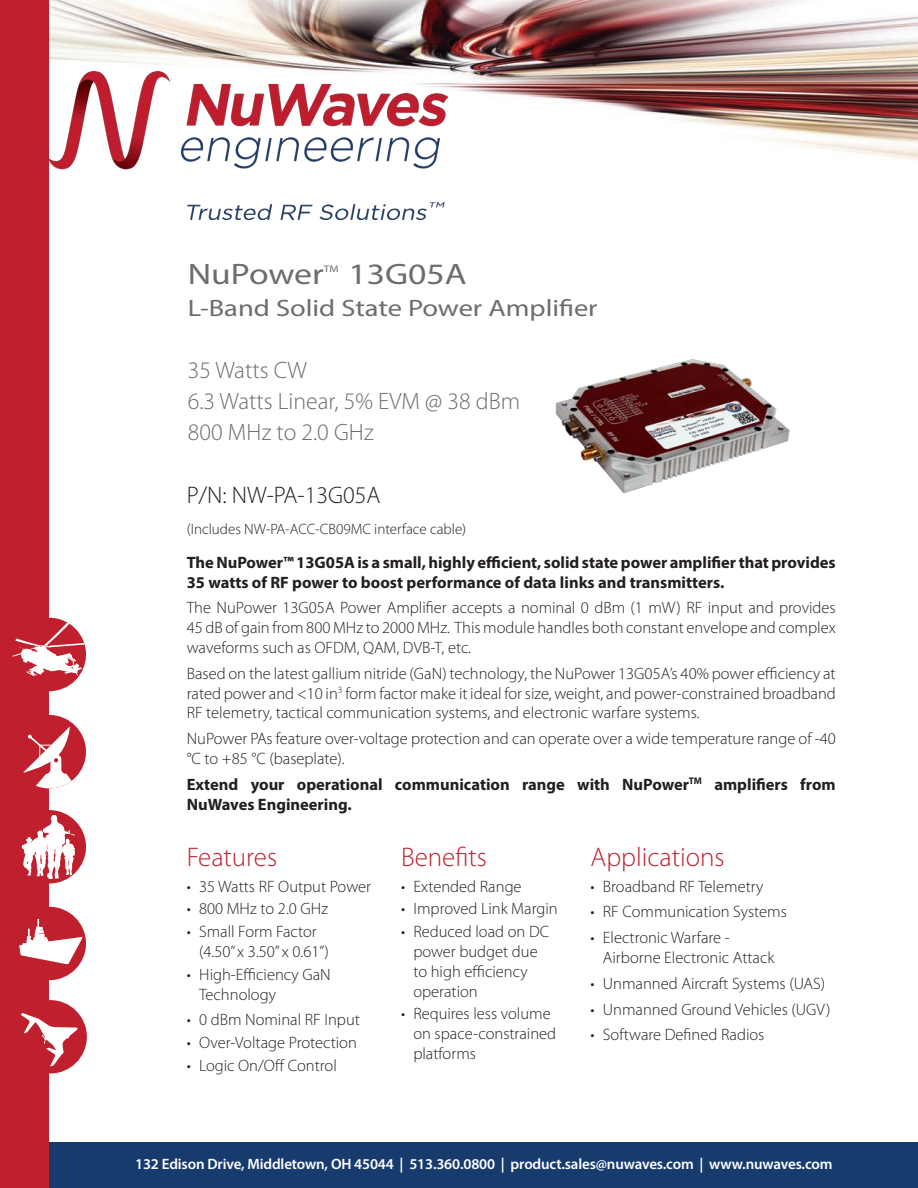
<style>
.page{position:relative;width:918px;height:1188px;background:#fff}
.page>*{position:absolute;margin:0;border:0;box-sizing:border-box;transform-origin:0 0}
.product_name{font:29.7px "Myriad Pro";color:#6c6d70;scale:1.2 1}
.sub_heads{font:300 27px "Myriad Pro";color:#c0202e}
.P_N_number{font:300 24px "Myriad Pro";color:#231f20}
.product_name-2{font:300 23.7px/31.2px "Myriad Pro";color:#6c6d70}
.product_name-3{font:23.7px "Myriad Pro";color:#6c6d70;scale:1.2 1}
.body_copy{font:300 16.5px/19.8px "Myriad Pro";color:#231f20}
.body_heads{font:700 16.5px/19.8px "Myriad Pro";color:#231f20}
.body_copy-2{font:700 16.5px/19.8px "Myriad Pro";color:#231f20}
.t1{font:600 15px "Myriad Pro";letter-spacing:-.01em;color:#fff}
.P_N_number-2{font:300 15px "Myriad Pro";color:#231f20}
.product_name-4{font:9.45px "Myriad Pro";color:#6c6d70;scale:1.2 1}
</style>
<div class="page">
<img style="left:49px;top:0;width:869px;height:160px">
<div style="left:37px;top:1143px;width:881px;height:45px;background:#183b6e"></div>
<div style="left:0;top:0;width:49px;height:1188px;background:#c0202e"></div>
<div style="left:13px;top:618px;width:73px;height:73px;background:#c0202e;border-radius:50%"></div>
<svg style="left:13px;top:621px;width:73px;height:55px"></svg>
<div style="left:13px;top:715px;width:73px;height:73px;background:#c0202e;border-radius:50%"></div>
<svg style="left:23px;top:726px;width:50px;height:62px"></svg>
<div style="left:13px;top:810px;width:73px;height:74px;background:#c0202e;border-radius:50%"></div>
<svg style="left:22px;top:815px;width:53px;height:64px"></svg>
<div style="left:13px;top:907px;width:73px;height:73px;background:#c0202e;border-radius:50%"></div>
<svg style="left:19px;top:919px;width:64px;height:45px"></svg>
<div style="left:13px;top:1000px;width:74px;height:74px;background:#c0202e;border-radius:50%"></div>
<svg style="left:20px;top:1013px;width:58px;height:54px"></svg>
<img style="left:555px;top:359px;width:235px;height:135px">
<img style="left:49px;top:71px;width:398px;height:149px">
<p class="product_name" style="left:188px;top:256px;width:115px">NuPower</p>
<p class="product_name-4" style="left:324px;top:263px;width:14px">TM</p>
<p class="product_name" style="left:349px;top:256px;width:100px">13G05A</p>
<p class="product_name-3" style="left:188px;top:293px;width:343px">L-Band Solid State Power Amplifier</p>
<p class="product_name-2" style="left:188px;top:354px;width:121px">35 Watts CW</p>
<p class="product_name-2" style="left:188px;top:385px;width:334px">6.3 Watts Linear, 5% EVM @ 38 dBm<br>800 MHz to 2.0 GHz</p>
<p class="P_N_number" style="left:187px;top:480px;width:195px">P/N: NW-PA-13G05A</p>
<p class="P_N_number-2" style="left:187px;top:520px;width:281px">(Includes NW-PA-ACC-CB09MC interface cable)</p>
<p class="body_heads" style="left:187px;top:552px;width:651px">The NuPower™ 13G05A is a small, highly efficient, solid state power amplifier that provides<br>35 watts of RF power to boost performance of data links and transmitters.</p>
<p class="body_copy" style="left:187px;top:598px;width:651px;text-align:justify">The NuPower 13G05A Power Amplifier accepts a nominal 0 dBm (1 mW) RF input and provides 45 dB of gain from 800 MHz to 2000 MHz. This module handles both constant envelope and complex waveforms such as OFDM, QAM, DVB-T, etc.</p>
<p class="body_copy" style="left:187px;top:663px;width:651px;text-align:justify">Based on the latest gallium nitride (GaN) technology, the NuPower 13G05A’s 40% power efficiency at rated power and &lt;10 in<sup>3</sup> form factor make it ideal for size, weight, and power-constrained broadband RF telemetry, tactical communication systems, and electronic warfare systems.</p>
<p class="body_copy" style="left:187px;top:729px;width:651px">NuPower PAs feature over-voltage protection and can operate over a wide temperature range of -40 °C to +85 °C (baseplate).</p>
<p class="body_copy-2" style="left:187px;top:774px;width:651px">Extend your operational communication range with NuPower<sup>TM</sup> amplifiers from<br>NuWaves Engineering.</p>
<p class="sub_heads" style="left:187px;top:841px;width:92px">Features</p>
<p class="body_copy" style="left:187px;top:876px;width:186px">• 35 Watts RF Output Power</p>
<p class="body_copy" style="left:187px;top:899px;width:143px">• 800 MHz to 2.0 GHz</p>
<p class="body_copy" style="left:199px;top:922px;width:131px;text-indent:-12px">• Small Form Factor (4.50” x 3.50” x 0.61”)</p>
<p class="body_copy" style="left:199px;top:964px;width:133px;text-indent:-12px">• High-Efficiency GaN<br>Technology</p>
<p class="body_copy" style="left:187px;top:1010px;width:175px">• 0 dBm Nominal RF Input</p>
<p class="body_copy" style="left:187px;top:1033px;width:172px">• Over-Voltage Protection</p>
<p class="body_copy" style="left:187px;top:1056px;width:152px">• Logic On/Off Control</p>
<p class="sub_heads" style="left:401px;top:841px;width:87px">Benefits</p>
<p class="body_copy" style="left:401px;top:876px;width:122px">• Extended Range</p>
<p class="body_copy" style="left:401px;top:899px;width:158px">• Improved Link Margin</p>
<p class="body_copy" style="left:413px;top:922px;width:137px;text-indent:-12px">• Reduced load on DC power budget due to high efficiency operation</p>
<p class="body_copy" style="left:413px;top:1004px;width:144px;text-indent:-12px">• Requires less volume on space-constrained platforms</p>
<p class="sub_heads" style="left:591px;top:841px;width:136px">Applications</p>
<p class="body_copy" style="left:591px;top:876px;width:174px">• Broadband RF Telemetry</p>
<p class="body_copy" style="left:591px;top:902px;width:198px">• RF Communication Systems</p>
<p class="body_copy" style="left:603px;top:928px;width:173px;text-indent:-12px">• Electronic Warfare -<br>Airborne Electronic Attack</p>
<p class="body_copy" style="left:591px;top:973px;width:236px">• Unmanned Aircraft Systems (UAS)</p>
<p class="body_copy" style="left:591px;top:999px;width:241px">• Unmanned Ground Vehicles (UGV)</p>
<p class="body_copy" style="left:591px;top:1025px;width:175px">• Software Defined Radios</p>
<p class="t1" style="left:135px;top:1155px;width:699px">132 Edison Drive, Middletown, OH 45044 | 513.360.0800 | product.sales@nuwaves.com | www.nuwaves.com</p>
</div>
